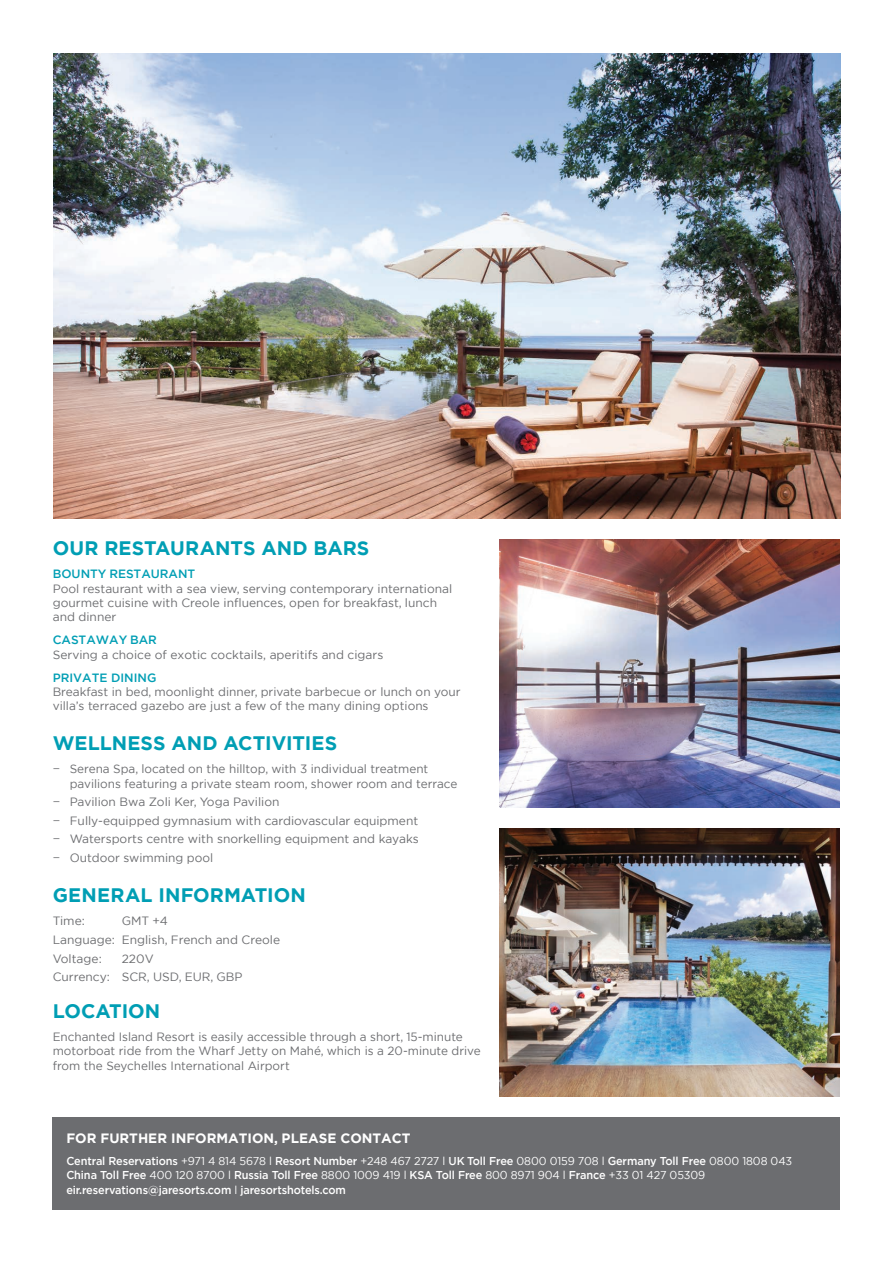
<style>
.page{position:relative;width:893px;height:1263px;background:#fff}
.page>*{position:absolute;margin:0;border:0;box-sizing:border-box;transform-origin:0 0}
.Headings_Caps_Ocean{font:700 19.5px "Gotham";color:#009eb4}
.Bullets_12pt_SA{font:700 13.5px "Gotham";color:#fff}
.Bullets_12pt_SA-2{font:12px/14.4px "Gotham";color:#6c6d70}
.Bullets_12pt_SA-3{font:500 11.4px/14.4px "Gotham";letter-spacing:-.01em;color:#fff;scale:.96 1}
.s1{font-weight:500;color:#009eb4}
.s2{font-weight:400}
</style>
<div class="page">
<img style="left:54px;top:53px;width:786px;height:465px">
<img style="left:500px;top:540px;width:340px;height:267px">
<img style="left:500px;top:829px;width:340px;height:267px">
<div style="left:53px;top:1117px;width:787px;height:92px;background:#6c6d70"></div>
<p class="Headings_Caps_Ocean" style="left:53px;top:535px;width:318px">OUR RESTAURANTS AND BARS</p>
<p class="Bullets_12pt_SA-2" style="left:53px;top:566px;width:401px"><span class="s1">BOUNTY RESTAURANT<br></span>Pool restaurant with a sea view, serving contemporary international gourmet cuisine with Creole influences, open for breakfast, lunch and dinner</p>
<p class="Bullets_12pt_SA-2" style="left:53px;top:633px;width:332px"><span class="s1">CASTAWAY BAR<br></span>Serving a choice of exotic cocktails, aperitifs and cigars</p>
<p class="Bullets_12pt_SA-2" style="left:53px;top:670px;width:409px"><span class="s1">PRIVATE DINING<br></span>Breakfast in bed, moonlight dinner, private barbecue or lunch on your villa’s terraced gazebo are just a few of the many dining options</p>
<p class="Headings_Caps_Ocean" style="left:53px;top:730px;width:286px">WELLNESS AND ACTIVITIES</p>
<p class="Bullets_12pt_SA-2" style="left:70px;top:761px;width:389px;text-indent:-17px">− Serena Spa, located on the hilltop, with 3 individual treatment pavilions featuring a private steam room, shower room and terrace</p>
<p class="Bullets_12pt_SA-2" style="left:53px;top:794px;width:228px">− Pavilion Bwa Zoli Ker, Yoga Pavilion</p>
<p class="Bullets_12pt_SA-2" style="left:53px;top:813px;width:367px">− Fully-equipped gymnasium with cardiovascular equipment</p>
<p class="Bullets_12pt_SA-2" style="left:53px;top:832px;width:368px">− Watersports centre with snorkelling equipment and kayaks</p>
<p class="Bullets_12pt_SA-2" style="left:53px;top:850px;width:162px">− Outdoor swimming pool</p>
<p class="Headings_Caps_Ocean" style="left:53px;top:882px;width:255px">GENERAL INFORMATION</p>
<p class="Bullets_12pt_SA-2" style="left:53px;top:913px;width:34px">Time:</p>
<p class="Bullets_12pt_SA-2" style="left:122px;top:913px;width:48px">GMT +4</p>
<p class="Bullets_12pt_SA-2" style="left:53px;top:932px;width:229px">Language: English, French and Creole</p>
<p class="Bullets_12pt_SA-2" style="left:53px;top:951px;width:50px">Voltage:</p>
<p class="Bullets_12pt_SA-2" style="left:122px;top:951px;width:33px">220V</p>
<p class="Bullets_12pt_SA-2" style="left:53px;top:969px;width:191px">Currency: SCR, USD, EUR, GBP</p>
<p class="Headings_Caps_Ocean" style="left:53px;top:998px;width:109px">LOCATION</p>
<p class="Bullets_12pt_SA-2" style="left:53px;top:1029px;width:429px">Enchanted Island Resort is easily accessible through a short, 15-minute motorboat ride from the Wharf Jetty on Mahé, which is a 20-minute drive from the Seychelles International Airport</p>
<p class="Bullets_12pt_SA" style="left:66px;top:1129px;width:346px">FOR FURTHER INFORMATION, PLEASE CONTACT</p>
<p class="Bullets_12pt_SA-3" style="left:66px;top:1153px;width:758px">Central Reservations <span class="s2">+971 4 814 5678 l</span> Resort Number <span class="s2">+248 467 2727 l</span> UK Toll Free <span class="s2">0800 0159 708 l</span> Germany Toll Free <span class="s2">0800 1808 043<br></span>China Toll Free <span class="s2">400 120 8700 l</span> Russia Toll Free <span class="s2">8800 1009 419 l</span> KSA Toll Free <span class="s2">800 8971 904 l</span> France <span class="s2">+33 01 427 05309 </span>eir.reservations@jaresorts.com <span class="s2">l</span> jaresortshotels.com</p>
</div>
